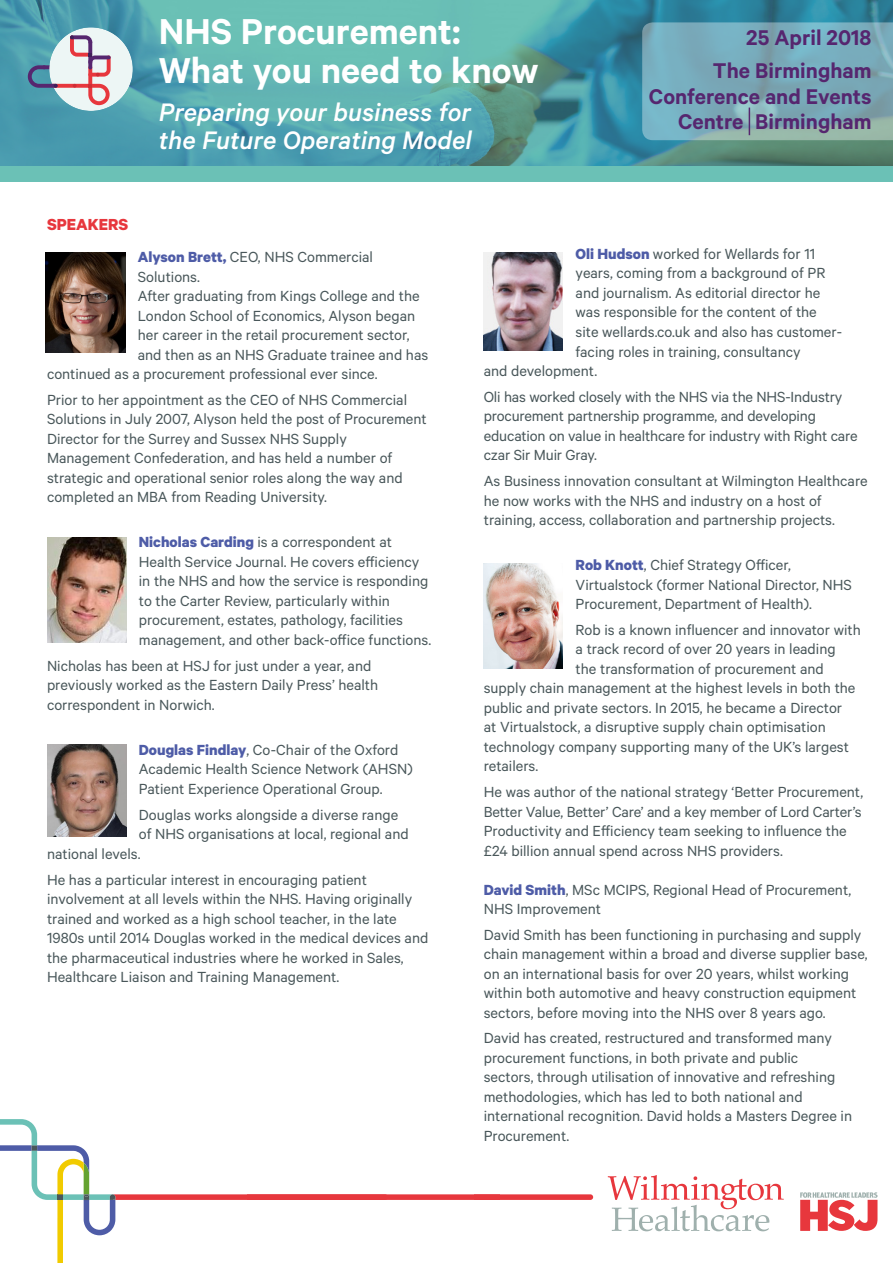
<style>
.page{position:relative;width:893px;height:1263px;background:#fff}
.page>*{position:absolute;margin:0;border:0;box-sizing:border-box;transform-origin:0 0}
.t1{font:600 40.5px/39px "Calibre";color:#fff}
.t2{font:italic 500 28.5px/28.5px "Calibre";color:#fff}
.t3{font:600 24px/33px "Calibre";color:#56266f;text-align:right}
.t4{font:700 18px "Calibre";color:#e7373d}
.t5{font:16.5px/19.5px "Calibre";color:#49575a}
.s1{font-weight:700;color:#4e5ca7}
</style>
<div class="page">
<img style="left:47px;top:745px;width:79px;height:91px">
<img style="left:47px;top:537px;width:79px;height:105px">
<svg style="left:0;top:1119px;width:593px;height:144px"></svg>
<img style="left:46px;top:252px;width:79px;height:101px">
<img style="left:484px;top:563px;width:79px;height:105px">
<svg style="left:608px;top:1175px;width:176px;height:56px"></svg>
<svg style="left:800px;top:1192px;width:77px;height:39px"></svg>
<svg style="left:0;top:0;width:893px;height:166px;background:#52a2a7"></svg>
<div style="left:49px;top:27px;width:84px;height:84px;background:#edf6f5;border-radius:50%"></div>
<svg style="left:28px;top:35px;width:83px;height:70px"></svg>
<div style="left:0;top:166px;width:893px;height:16px;background:#6bc1b6"></div>
<svg style="left:642px;top:22px;width:251px;height:118px;background:#7bacb9"></svg>
<img style="left:484px;top:252px;width:79px;height:99px">
<p class="t4" style="left:47px;top:213px;width:83px">SPEAKERS</p>
<h1 class="t1" style="left:159px;top:11px;width:381px">NHS Procurement:<br>What you need to know</h1>
<h2 class="t2" style="left:159px;top:97px;width:314px">Preparing your business for the Future Operating Model</h2>
<h3 class="t3" style="left:713px;top:21px;width:160px">25 April 2018<br>The Birmingham</h3>
<h3 class="t3" style="left:649px;top:83px;width:224px;line-height:25.5px">Conference and Events<br>Centre Birmingham</h3>
<p class="t5" style="left:138px;top:247px;width:237px"><span class="s1">Alyson Brett,</span> CEO, NHS Commercial</p>
<p class="t5" style="left:138px;top:266px;width:64px">Solutions.</p>
<p class="t5" style="left:138px;top:286px;width:283px">After graduating from Kings College and the</p>
<p class="t5" style="left:138px;top:305px;width:279px">London School of Economics, Alyson began</p>
<p class="t5" style="left:138px;top:325px;width:273px">her career in the retail procurement sector,</p>
<p class="t5" style="left:138px;top:344px;width:292px">and then as an NHS Graduate trainee and has</p>
<p class="t5" style="left:47px;top:364px;width:332px">continued as a procurement professional ever since.</p>
<p class="t5" style="left:47px;top:389px;width:381px">Prior to her appointment as the CEO of NHS Commercial Solutions in July 2007, Alyson held the post of Procurement Director for the Surrey and Sussex NHS Supply Management Confederation, and has held a number of strategic and operational senior roles along the way and completed an MBA from Reading University.</p>
<p class="t5" style="left:139px;top:532px;width:294px"><span class="s1">Nicholas Carding</span> is a correspondent at Health Service Journal. He covers efficiency in the NHS and how the service is responding to the Carter Review, particularly within procurement, estates, pathology, facilities management, and other back-office functions.</p>
<p class="t5" style="left:47px;top:655px;width:333px">Nicholas has been at HSJ for just under a year, and previously worked as the Eastern Daily Press’ health correspondent in Norwich.</p>
<p class="t5" style="left:139px;top:739px;width:275px"><span class="s1">Douglas Findlay</span>, Co-Chair of the Oxford<br>Academic Health Science Network (AHSN)<br>Patient Experience Operational Group.</p>
<p class="t5" style="left:139px;top:804px;width:261px">Douglas works alongside a diverse range</p>
<p class="t5" style="left:139px;top:824px;width:271px">of NHS organisations at local, regional and</p>
<p class="t5" style="left:47px;top:843px;width:95px">national levels.</p>
<p class="t5" style="left:47px;top:869px;width:383px">He has a particular interest in encouraging patient involvement at all levels within the NHS. Having originally trained and worked as a high school teacher, in the late 1980s until 2014 Douglas worked in the medical devices and the pharmaceutical industries where he worked in Sales, Healthcare Liaison and Training Management.</p>
<p class="t5" style="left:576px;top:243px;width:241px"><span class="s1">Oli Hudson</span> worked for Wellards for 11</p>
<p class="t5" style="left:576px;top:263px;width:251px">years, coming from a background of PR</p>
<p class="t5" style="left:576px;top:282px;width:246px">and journalism. As editorial director he</p>
<p class="t5" style="left:576px;top:302px;width:243px">was responsible for the content of the</p>
<p class="t5" style="left:576px;top:321px;width:268px">site wellards.co.uk and also has customer-</p>
<p class="t5" style="left:576px;top:341px;width:227px">facing roles in training, consultancy</p>
<p class="t5" style="left:484px;top:360px;width:115px">and development.</p>
<p class="t5" style="left:484px;top:386px;width:375px">Oli has worked closely with the NHS via the NHS-Industry procurement partnership programme, and developing education on value in healthcare for industry with Right care czar Sir Muir Gray.</p>
<p class="t5" style="left:484px;top:471px;width:385px">As Business innovation consultant at Wilmington Healthcare he now works with the NHS and industry on a host of training, access, collaboration and partnership projects.</p>
<p class="t5" style="left:576px;top:555px;width:278px"><span class="s1">Rob Knott</span>, Chief Strategy Officer,<br>Virtualstock (former National Director, NHS<br>Procurement, Department of Health).</p>
<p class="t5" style="left:576px;top:619px;width:287px">Rob is a known influencer and innovator with</p>
<p class="t5" style="left:576px;top:639px;width:262px">a track record of over 20 years in leading</p>
<p class="t5" style="left:576px;top:658px;width:250px">the transformation of procurement and</p>
<p class="t5" style="left:484px;top:678px;width:373px">supply chain management at the highest levels in both the</p>
<p class="t5" style="left:484px;top:697px;width:360px">public and private sectors. In 2015, he became a Director</p>
<p class="t5" style="left:484px;top:717px;width:344px">at Virtualstock, a disruptive supply chain optimisation</p>
<p class="t5" style="left:484px;top:736px;width:367px">technology company supporting many of the UK’s largest</p>
<p class="t5" style="left:484px;top:756px;width:56px">retailers.</p>
<p class="t5" style="left:484px;top:782px;width:381px">He was author of the national strategy ‘Better Procurement, Better Value, Better’ Care’ and a key member of Lord Carter’s Productivity and Efficiency team seeking to influence the £24 billion annual spend across NHS providers.</p>
<p class="t5" style="left:484px;top:879px;width:369px"><span class="s1">David Smith</span>, MSc MCIPS, Regional Head of Procurement,<br>NHS Improvement</p>
<p class="t5" style="left:484px;top:924px;width:385px">David Smith has been functioning in purchasing and supply chain management within a broad and diverse supplier base, on an international basis for over 20 years, whilst working within both automotive and heavy construction equipment sectors, before moving into the NHS over 8 years ago.</p>
<p class="t5" style="left:484px;top:1028px;width:370px">David has created, restructured and transformed many procurement functions, in both private and public sectors, through utilisation of innovative and refreshing methodologies, which has led to both national and international recognition. David holds a Masters Degree in Procurement.</p>
</div>
